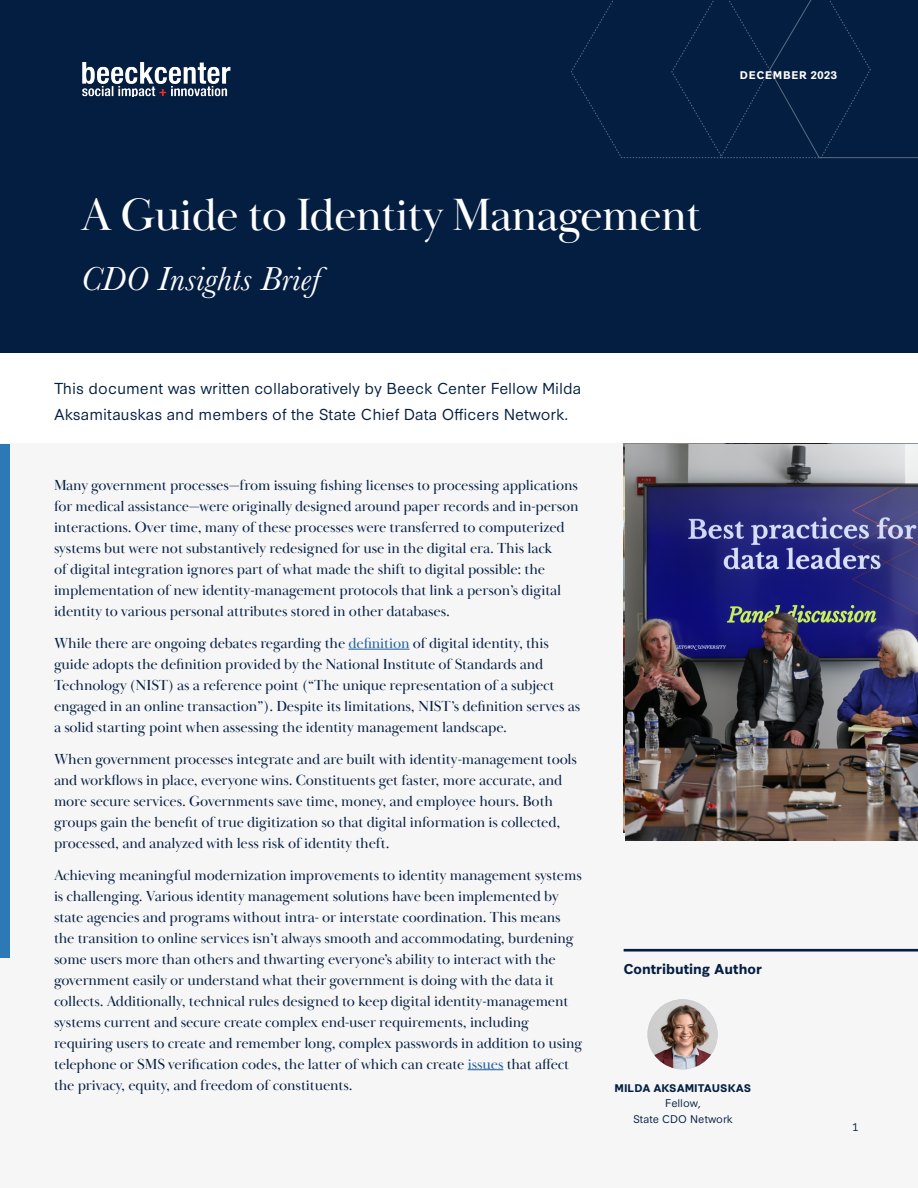
<style>
.page{position:relative;width:918px;height:1188px;background:#fff}
.page>*{position:absolute;margin:0;border:0;box-sizing:border-box;transform-origin:0 0}
.t1{font:46.5px "Baskerville Display PT";letter-spacing:-.02em;color:#fff}
.t2{font:italic 34.5px "Baskerville";letter-spacing:.01em;color:#fff}
.t3{font:15px/21px "Baskerville Display PT";letter-spacing:-.01em;color:#041e42}
.t4{font:15px/25.5px "Synthese";color:#041e42}
.t5{font:700 13.5px "Synthese";color:#041e42}
.t6{font:10.5px/15.8px "Synthese";color:#041e42;text-align:center}
.t7{font:700 10.5px "Synthese";color:#041e42}
.t8{font:700 10.5px "Synthese";letter-spacing:.06em;color:#fff}
.s1{color:#215e9e}
</style>
<div class="page">
<div style="left:0;top:0;width:918px;height:352px;background:#041e42"></div>
<div style="left:0;top:443px;width:918px;height:745px;background:#f6f6f6"></div>
<hr style="left:624px;top:949px;width:294px;height:3px;background:#041e42">
<img style="left:648px;top:999px;width:70px;height:70px;border-radius:35px">
<svg style="left:570px;top:0;width:348px;height:159px"></svg>
<div style="left:0;top:444px;width:10px;height:514px;background:#2c79b5"></div>
<hr style="left:349px;top:649px;width:60px;height:1px;background:#215e9e">
<hr style="left:468px;top:1069px;width:35px;height:1px;background:#215e9e">
<img style="left:82px;top:62px;width:149px;height:34px">
<img style="left:625px;top:444px;width:293px;height:396px">
<p class="t8" style="left:740px;top:67px;width:99px">DECEMBER 2023</p>
<h1 class="t1" style="left:81px;top:187px;width:622px">A Guide to Identity Management</h1>
<h2 class="t2" style="left:81px;top:255px;width:241px">CDO Insights Brief</h2>
<p class="t4" style="left:54px;top:374px;width:529px">This document was written collaboratively by Beeck Center Fellow Milda<br>Aksamitauskas and members of the State Chief Data Officers Network.</p>
<p class="t3" style="left:54px;top:475px;width:526px">Many government processes—from issuing fishing licenses to processing applications for medical assistance—were originally designed around paper records and in-person interactions. Over time, many of these processes were transferred to computerized systems but were not substantively redesigned for use in the digital era. This lack<br>of digital integration ignores part of what made the shift to digital possible: the implementation of new identity-management protocols that link a person’s digital identity to various personal attributes stored in other databases.</p>
<p class="t3" style="left:54px;top:633px;width:528px">While there are ongoing debates regarding the <span class="s1">definition</span> of digital identity, this guide adopts the definition provided by the National Institute of Standards and Technology (NIST) as a reference point (“The unique representation of a subject engaged in an online transaction”). Despite its limitations, NIST’s definition serves as a solid starting point when assessing the identity management landscape.</p>
<p class="t3" style="left:54px;top:749px;width:525px">When government processes integrate and are built with identity-management tools and workflows in place, everyone wins. Constituents get faster, more accurate, and more secure services. Governments save time, money, and employee hours. Both groups gain the benefit of true digitization so that digital information is collected, processed, and analyzed with less risk of identity theft.</p>
<p class="t3" style="left:54px;top:865px;width:530px">Achieving meaningful modernization improvements to identity management systems is challenging. Various identity management solutions have been implemented by state agencies and programs without intra- or interstate coordination. This means the transition to online services isn’t always smooth and accommodating, burdening some users more than others and thwarting everyone’s ability to interact with the government easily or understand what their government is doing with the data it collects. Additionally, technical rules designed to keep digital identity-management systems current and secure create complex end-user requirements, including requiring users to create and remember long, complex passwords in addition to using telephone or SMS verification codes, the latter of which can create <span class="s1">issues</span> that affect the privacy, equity, and freedom of constituents.</p>
<p class="t5" style="left:624px;top:959px;width:140px">Contributing Author</p>
<p class="t7" style="left:615px;top:1080px;width:138px">MILDA AKSAMITAUSKAS</p>
<p class="t6" style="left:633px;top:1095px;width:101px">Fellow,<br>State CDO Network</p>
<p class="t6" style="left:853px;top:1118px;width:8px">1</p>
</div>
